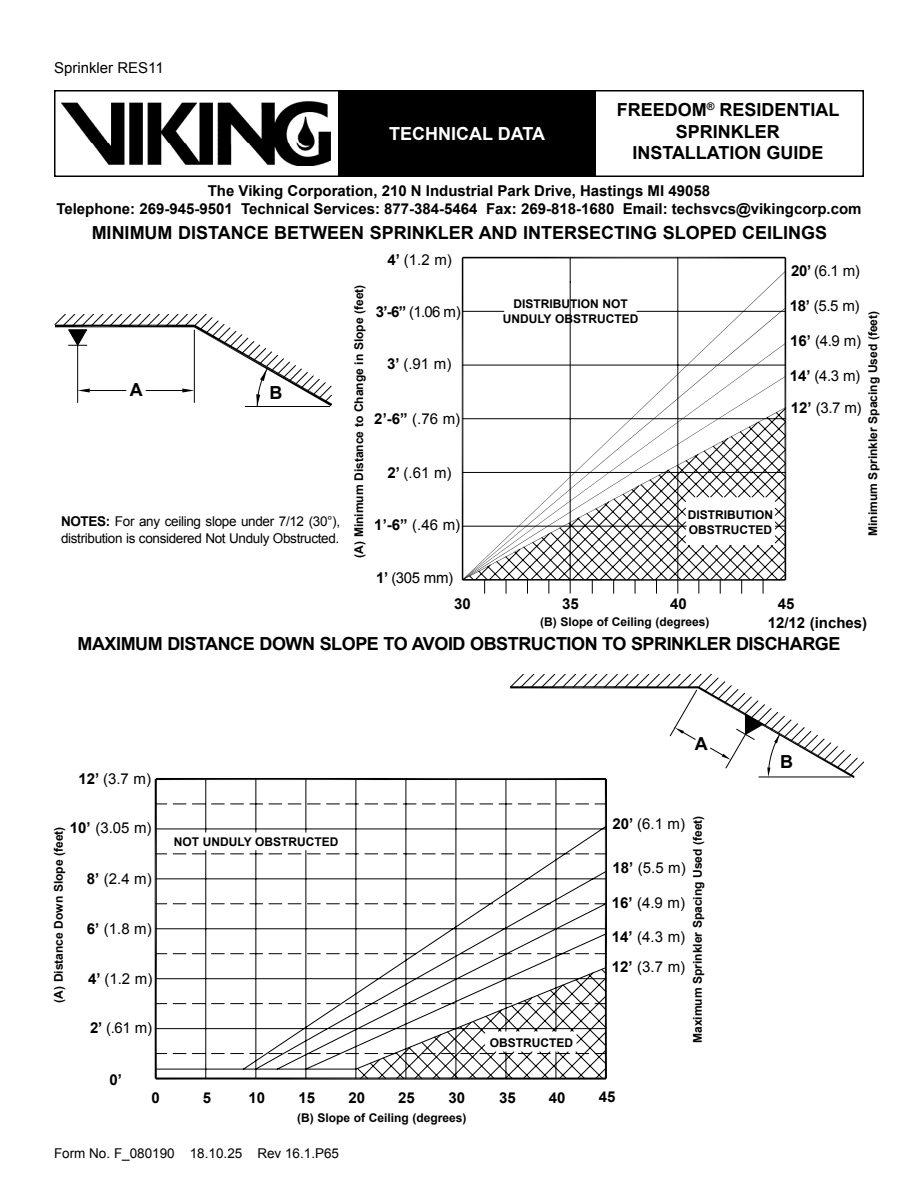
<style>
.page{position:relative;width:918px;height:1188px;background:#fff}
.page>*{position:absolute;margin:0;border:0;box-sizing:border-box;transform-origin:0 0}
.t1{font:700 18px/21.6px "Arial";color:#000;text-align:center}
.t2{font:700 18px "Arial";letter-spacing:-.025em;color:#000}
.t3{font:700 18px "Arial";color:#fff}
.t4{font:15px/32px "Arial";color:#000}
.t5{font:700 15px/18px "Arial";color:#000;text-align:center}
.t6{font:13.5px/16.5px "Arial";letter-spacing:-.025em;color:#000}
.t7{font:13.5px "Arial";color:#000}
.t8{font:700 12px/15px "Arial";color:#000;text-align:center}
.s1{font-weight:700}
</style>
<div class="page">
<div style="left:54px;top:90px;width:810px;height:87px;border:2px solid #000"></div>
<div style="left:338px;top:91px;width:258px;height:85px;background:#000"></div>
<img style="left:62px;top:102px;width:269px;height:64px">
<svg style="left:55px;top:314px;width:277px;height:93px"></svg>
<svg style="left:462px;top:257px;width:324px;height:337px"></svg>
<svg style="left:155px;top:674px;width:709px;height:406px"></svg>
<p class="t4" style="left:54px;top:52px;width:111px">Sprinkler RES11</p>
<h1 class="t3" style="left:389px;top:121px;width:157px">TECHNICAL DATA</h1>
<h1 class="t1" style="left:617px;top:100px;width:224px">FREEDOM<sup>®</sup> RESIDENTIAL<br>SPRINKLER<br>INSTALLATION GUIDE</h1>
<p class="t5" style="left:56px;top:182px;width:807px">The Viking Corporation, 210 N Industrial Park Drive, Hastings MI 49058<br>Telephone: 269-945-9501 Technical Services: 877-384-5464 Fax: 269-818-1680 Email: techsvcs@vikingcorp.com</p>
<h1 class="t1" style="left:92px;top:223px;width:737px">MINIMUM DISTANCE BETWEEN SPRINKLER AND INTERSECTING SLOPED CEILINGS</h1>
<h1 class="t1" style="left:130px;top:380px;width:14px">A</h1>
<h1 class="t1" style="left:269px;top:382px;width:14px">B</h1>
<p class="t6" style="left:61px;top:513px;width:281px"><span class="s1">NOTES:</span> For any ceiling slope under 7/12 (30°), distribution is considered Not Unduly Obstructed.</p>
<p class="t8" style="left:352px;top:558px;width:275px;rotate:-90deg">(A) Minimum Distance to Change in Slope (feet)</p>
<p class="t4" style="left:388px;top:244px;width:66px"><span class="s1">4’</span> (1.2 m)</p>
<p class="t4" style="left:376px;top:296px;width:86px"><span class="s1">3’-6”</span> (1.06 m)</p>
<p class="t4" style="left:387px;top:348px;width:66px"><span class="s1">3’</span> (.91 m)</p>
<p class="t4" style="left:374px;top:403px;width:87px"><span class="s1">2’-6”</span> (.76 m)</p>
<p class="t4" style="left:387px;top:457px;width:66px"><span class="s1">2’</span> (.61 m)</p>
<p class="t4" style="left:374px;top:509px;width:87px"><span class="s1">1’-6”</span> (.46 m)</p>
<p class="t4" style="left:376px;top:562px;width:78px"><span class="s1">1’</span> (305 mm)</p>
<p class="t8" style="left:503px;top:297px;width:137px">DISTRIBUTION NOT<br>UNDULY OBSTRUCTED</p>
<p class="t8" style="left:688px;top:508px;width:87px;text-align:left">DISTRIBUTION<br>OBSTRUCTED</p>
<p class="t4" style="left:791px;top:255px;width:70px"><span class="s1">20’</span> (6.1 m)</p>
<p class="t4" style="left:790px;top:290px;width:71px"><span class="s1">18’</span> (5.5 m)</p>
<p class="t4" style="left:790px;top:325px;width:73px"><span class="s1">16’</span> (4.9 m)</p>
<p class="t4" style="left:790px;top:360px;width:73px"><span class="s1">14’</span> (4.3 m)<br><span class="s1">12’</span> (3.7 m)</p>
<p class="t8" style="left:866px;top:536px;width:226px;rotate:-90deg">Minimum Sprinkler Spacing Used (feet)</p>
<p class="t5" style="left:454px;top:595px;width:18px">30</p>
<p class="t5" style="left:562px;top:595px;width:18px">35</p>
<p class="t5" style="left:670px;top:595px;width:18px">40</p>
<p class="t5" style="left:778px;top:595px;width:18px">45</p>
<p class="t8" style="left:540px;top:615px;width:171px">(B) Slope of Ceiling (degrees)</p>
<p class="t5" style="left:768px;top:615px;width:101px">12/12 (inches)</p>
<h1 class="t2" style="left:77px;top:632px;width:765px">MAXIMUM DISTANCE DOWN SLOPE TO AVOID OBSTRUCTION TO SPRINKLER DISCHARGE</h1>
<p class="t4" style="left:79px;top:763px;width:74px"><span class="s1">12’</span> (3.7 m)</p>
<h1 class="t1" style="left:695px;top:733px;width:14px">A</h1>
<p class="t4" style="left:70px;top:812px;width:83px"><span class="s1">10’</span> (3.05 m)</p>
<p class="t8" style="left:51px;top:1003px;width:178px;rotate:-90deg">(A) Distance Down Slope (feet)</p>
<p class="t8" style="left:174px;top:835px;width:166px">NOT UNDULY OBSTRUCTED</p>
<p class="t4" style="left:87px;top:863px;width:66px"><span class="s1">8’</span> (2.4 m)</p>
<p class="t4" style="left:87px;top:913px;width:66px"><span class="s1">6’</span> (1.8 m)</p>
<p class="t4" style="left:88px;top:963px;width:66px"><span class="s1">4’</span> (1.2 m)</p>
<p class="t4" style="left:90px;top:1012px;width:63px"><span class="s1">2’</span> (.61 m)</p>
<p class="t5" style="left:110px;top:1071px;width:14px">0’</p>
<p class="t5" style="left:152px;top:1089px;width:10px">0</p>
<p class="t5" style="left:203px;top:1089px;width:10px">5</p>
<p class="t5" style="left:248px;top:1089px;width:18px">10</p>
<p class="t5" style="left:298px;top:1089px;width:18px">15</p>
<p class="t8" style="left:490px;top:1036px;width:85px">OBSTRUCTED</p>
<p class="t8" style="left:691px;top:1043px;width:229px;rotate:-90deg">Maximum Sprinkler Spacing Used (feet)</p>
<p class="t4" style="left:613px;top:808px;width:74px"><span class="s1">20’</span> (6.1 m)</p>
<p class="t4" style="left:612px;top:851px;width:75px"><span class="s1">18’</span> (5.5 m)</p>
<p class="t4" style="left:612px;top:886px;width:75px"><span class="s1">16’</span> (4.9 m)</p>
<p class="t4" style="left:612px;top:921px;width:75px;line-height:30.3px"><span class="s1">14’</span> (4.3 m)<br><span class="s1">12’</span> (3.7 m)</p>
<p class="t5" style="left:349px;top:1089px;width:18px">20</p>
<p class="t5" style="left:398px;top:1089px;width:18px">25</p>
<p class="t5" style="left:448px;top:1089px;width:18px">30</p>
<p class="t5" style="left:499px;top:1089px;width:18px">35</p>
<p class="t5" style="left:549px;top:1089px;width:18px">40</p>
<p class="t5" style="left:599px;top:1088px;width:18px">45</p>
<p class="t8" style="left:297px;top:1111px;width:171px">(B) Slope of Ceiling (degrees)</p>
<p class="t7" style="left:54px;top:1144px;width:287px">Form No. F_080190 18.10.25 Rev 16.1.P65</p>
<h1 class="t1" style="left:780px;top:751px;width:14px">B</h1>
</div>
